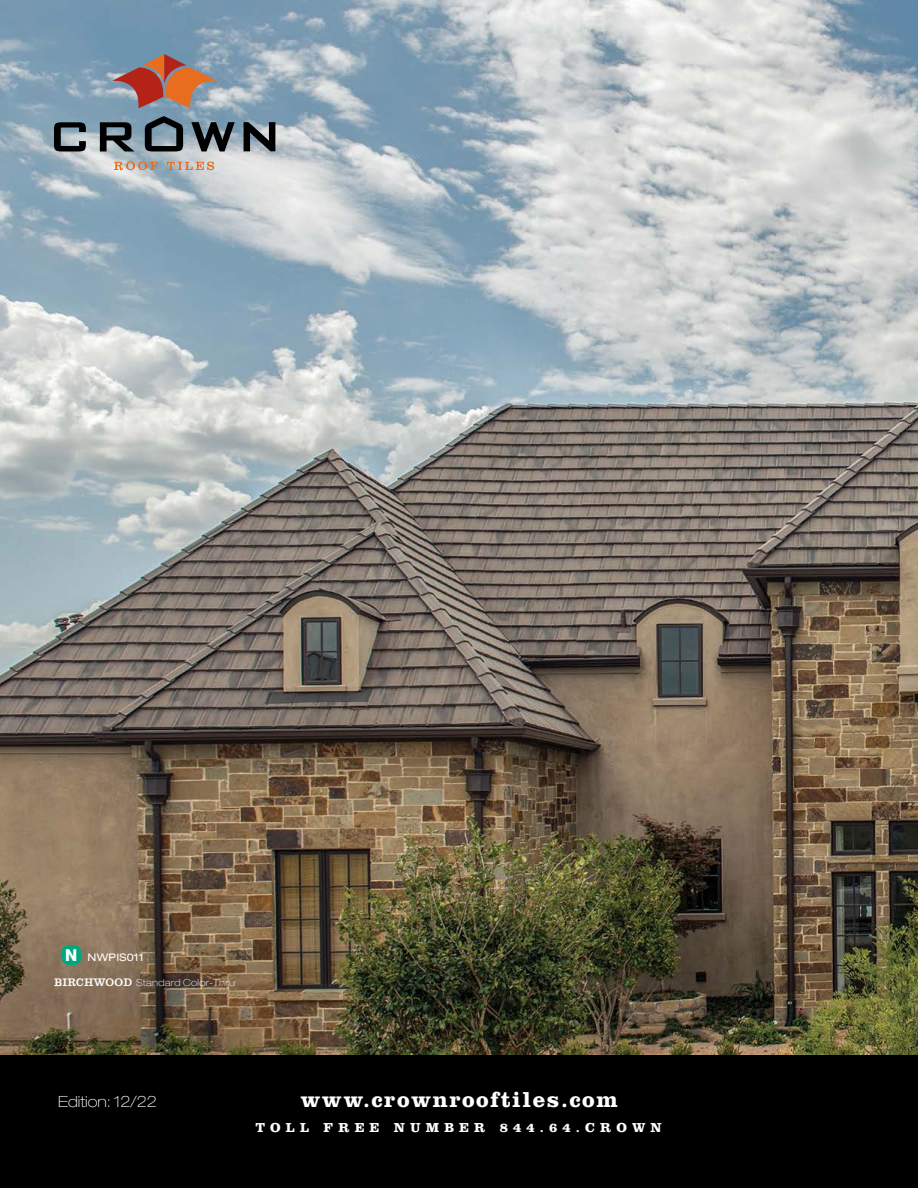
<style>
.page{position:relative;width:918px;height:1188px;background:#fff}
.page>*{position:absolute;margin:0;border:0;box-sizing:border-box;transform-origin:0 0}
.t1{font:700 22.5px "Clarendon";letter-spacing:.07em;color:#fff}
.t2{font:100 expanded 15.45px "Helvetica Neue";color:#fff}
.t3{font:700 13.5px "Clarendon";letter-spacing:.38em;color:#fff}
.t4{font:expanded 10.5px "Helvetica Neue";letter-spacing:.025em;color:#fff}
.t5{font:100 expanded 9.75px "Helvetica Neue";letter-spacing:.025em;color:#fff}
.s1{font-weight:800;font-stretch:normal;font-size:16.5px}
.s2{font-family:"Clarendon Com";font-weight:500;font-stretch:normal;font-size:11.25px}
</style>
<div class="page">
<div style="left:0;top:1054px;width:918px;height:134px;background:#000"></div>
<img style="left:0;top:0;width:918px;height:1054px">
<div style="left:61px;top:945px;width:20px;height:20px;background:#00a87f;border-radius:8px"></div>
<svg style="left:191px;top:122px;width:44px;height:29px"></svg>
<svg style="left:244px;top:122px;width:31px;height:29px"></svg>
<svg style="left:54px;top:122px;width:32px;height:29px"></svg>
<svg style="left:100px;top:122px;width:34px;height:29px"></svg>
<svg style="left:145px;top:116px;width:38px;height:35px"></svg>
<svg style="left:112px;top:54px;width:105px;height:55px;background:#a47a72"></svg>
<svg style="left:114px;top:162px;width:44px;height:8px"></svg>
<svg style="left:167px;top:162px;width:47px;height:8px"></svg>
<p class="t4" style="left:65px;top:951px;width:80px"><span class="s1">N</span> NWPIS011</p>
<p class="t5" style="left:54px;top:977px;width:183px"><span class="s2">BIRCHWOOD</span> Standard Color-Thru</p>
<h2 class="t2" style="left:58px;top:1092px;width:100px">Edition: 12/22</h2>
<h1 class="t1" style="left:300px;top:1086px;width:319px">www.crownrooftiles.com</h1>
<h3 class="t3" style="left:255px;top:1119px;width:408px">TOLL FREE NUMBER 844.64.CROWN</h3>
</div>
